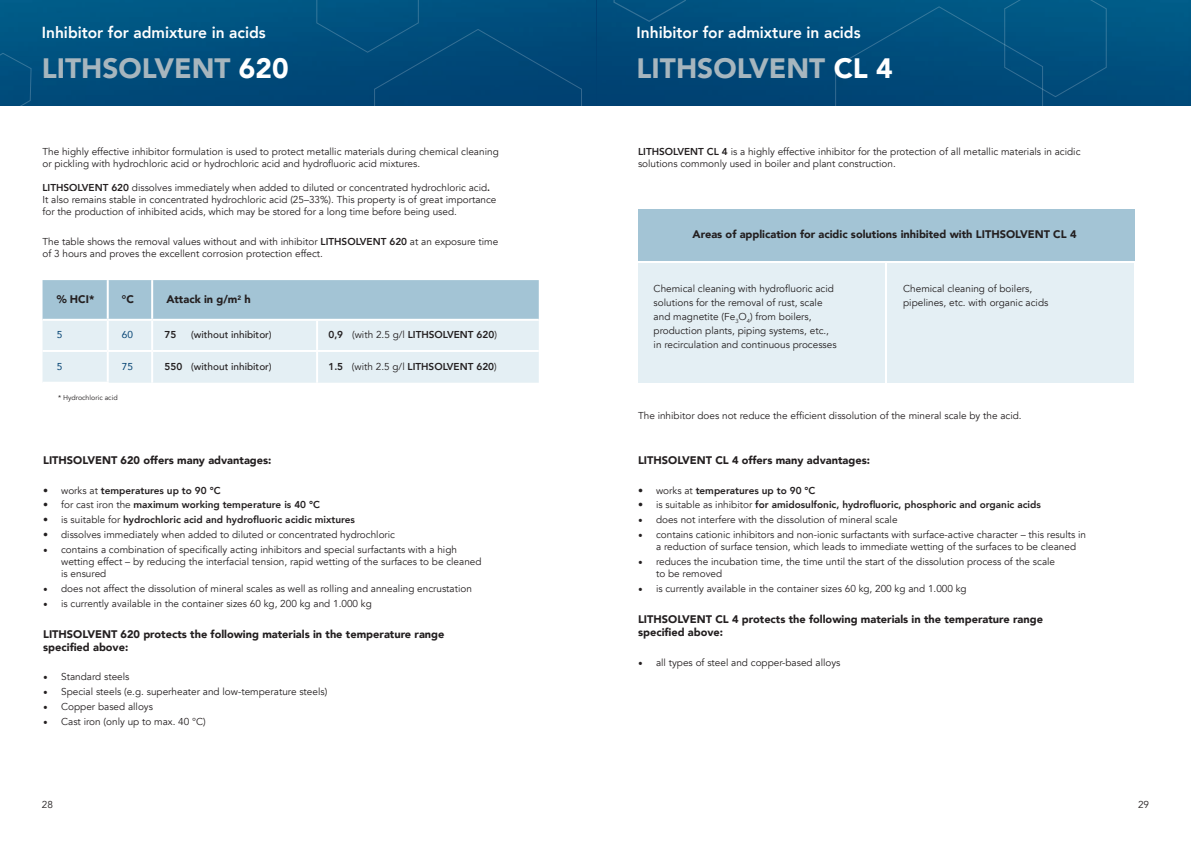
<style>
.page{position:relative;width:1191px;height:842px;background:#fff}
.page>*{position:absolute;margin:0;border:0;box-sizing:border-box;transform-origin:0 0}
.t1{font:900 28px "Avenir";color:#a7b6be}
.t2{font:800 16px "Avenir";color:#fff}
.t3{font:900 11px/13.2px "Avenir";color:#231f20}
.t4{font:10px/12px "Avenir";color:#231f20}
.t5{font:800 10px "Avenir";color:#231f20}
.t6{font:500 10px "Avenir";color:#231f20}
.t7{font:10px "Avenir";color:#004071}
.t8{font:7px "Avenir";color:#231f20}
.s1{color:#fff}
.s2{font-weight:800}
.s3{font-weight:400}
.s4{font-family:"Minion Pro";font-size:12px}
</style>
<div class="page">
<img style="left:597px;top:0;width:594px;height:106px">
<img style="left:0;top:0;width:595px;height:106px">
<svg style="left:0;top:52px;width:32px;height:54px;background:#024f7e"></svg>
<svg style="left:316px;top:0;width:266px;height:106px;background:#004a79"></svg>
<svg style="left:613px;top:0;width:74px;height:23px;background:#03517f"></svg>
<svg style="left:834px;top:0;width:273px;height:106px;background:#004f7d"></svg>
<svg style="left:43px;top:280px;width:496px;height:103px;background:#cadee7"></svg>
<hr style="left:107px;top:280px;width:2px;height:39px;background:#fff">
<hr style="left:151px;top:280px;width:2px;height:39px;background:#fff">
<hr style="left:43px;top:319px;width:65px;height:2px;background:#fff">
<hr style="left:108px;top:319px;width:44px;height:2px;background:#fff">
<hr style="left:107px;top:321px;width:2px;height:29px;background:#fff">
<hr style="left:152px;top:319px;width:387px;height:2px;background:#fff">
<hr style="left:151px;top:321px;width:2px;height:29px;background:#fff">
<hr style="left:43px;top:350px;width:65px;height:2px;background:#fff">
<hr style="left:108px;top:350px;width:44px;height:2px;background:#fff">
<hr style="left:107px;top:352px;width:2px;height:30px;background:#fff">
<hr style="left:152px;top:350px;width:387px;height:2px;background:#fff">
<hr style="left:151px;top:352px;width:2px;height:31px;background:#fff">
<hr style="left:43px;top:382px;width:66px;height:2px;background:#fff">
<hr style="left:316px;top:321px;width:2px;height:29px;background:#fff">
<hr style="left:316px;top:352px;width:2px;height:31px;background:#fff">
<div style="left:638px;top:210px;width:496px;height:51px;background:#a3c4d5"></div>
<div style="left:638px;top:264px;width:246px;height:119px;background:#e4eff4"></div>
<div style="left:887px;top:264px;width:247px;height:119px;background:#e4eff4"></div>
<h2 class="t2" style="left:42px;top:20px;width:225px">Inhibitor for admixture in acids</h2>
<h1 class="t1" style="left:42px;top:44px;width:248px">LITHSOLVENT <span class="s1">620</span></h1>
<p class="t4" style="left:42px;top:146px;width:458px">The highly effective inhibitor formulation is used to protect metallic materials during chemical cleaning or pickling with hydrochloric acid or hydrochloric acid and hydrofluoric acid mixtures.</p>
<p class="t4" style="left:42px;top:182px;width:455px"><span class="s2">LITHSOLVENT 620</span> dissolves immediately when added to diluted or concentrated hydrochloric acid<span class="s2">.<br></span>It also remains stable in concentrated hydrochloric acid (25–33%). This property is of great importance for the production of inhibited acids, which may be stored for a long time before being used.</p>
<p class="t4" style="left:42px;top:236px;width:457px">The table shows the removal values without and with inhibitor <span class="s2">LITHSOLVENT 620</span> at an exposure time of 3 hours and proves the excellent corrosion protection effect.</p>
<p class="t3" style="left:57px;top:293px;width:39px">% HCI*</p>
<p class="t3" style="left:122px;top:293px;width:13px">°C</p>
<p class="t3" style="left:166px;top:293px;width:86px">Attack in g/m<sup>2</sup> h</p>
<p class="t7" style="left:57px;top:327px;width:7px">5</p>
<p class="t7" style="left:122px;top:327px;width:13px">60</p>
<p class="t5" style="left:164px;top:327px;width:13px">75</p>
<p class="t6" style="left:191px;top:326px;width:82px">(without inhibitor)</p>
<p class="t5" style="left:328px;top:327px;width:170px">0,9 <span class="s3">(with 2.5 g/l</span> LITHSOLVENT 620<span class="s3">)</span></p>
<p class="t7" style="left:57px;top:358px;width:7px">5</p>
<p class="t7" style="left:122px;top:358px;width:13px">75</p>
<p class="t6" style="left:164px;top:358px;width:109px"><span class="s2">550</span> (without inhibitor)</p>
<p class="t5" style="left:328px;top:359px;width:170px">1.5 <span class="s3">(with 2.5 g/l</span> LITHSOLVENT 620<span class="s3">)</span></p>
<p class="t8" style="left:58px;top:394px;width:61px">* Hydrochloric acid</p>
<p class="t3" style="left:43px;top:453px;width:230px">LITHSOLVENT 620 offers many advantages:</p>
<p class="t5" style="left:43px;top:482px;width:179px"><span class="s3">• works at</span> temperatures up to 90 °C</p>
<p class="t5" style="left:43px;top:497px;width:278px"><span class="s3">• for cast iron the</span> maximum working temperature is 40 °C</p>
<p class="t5" style="left:43px;top:512px;width:313px"><span class="s3">• is suitable for</span> hydrochloric acid and hydrofluoric acidic mixtures</p>
<p class="t4" style="left:43px;top:529px;width:353px">• dissolves immediately when added to diluted or concentrated hydrochloric</p>
<p class="t4" style="left:61px;top:544px;width:422px;text-indent:-18px"><span class="s4">•</span> contains a combination of specifically acting inhibitors and special surfactants with a high wetting effect – by reducing the interfacial tension, rapid wetting of the surfaces to be cleaned is ensured</p>
<p class="t4" style="left:43px;top:582px;width:430px"><span class="s4">•</span> does not affect the dissolution of mineral scales as well as rolling and annealing encrustation</p>
<p class="t4" style="left:43px;top:597px;width:330px"><span class="s4">•</span> is currently available in the container sizes 60 kg, 200 kg and 1.000 kg</p>
<p class="t3" style="left:43px;top:627px;width:403px">LITHSOLVENT 620 protects the following materials in the temperature range specified above:</p>
<p class="t4" style="left:43px;top:671px;width:88px"><span class="s4">•</span> Standard steels</p>
<p class="t4" style="left:43px;top:686px;width:286px"><span class="s4">•</span> Special steels (e.g. superheater and low-temperature steels)</p>
<p class="t4" style="left:43px;top:701px;width:111px"><span class="s4">•</span> Copper based alloys</p>
<p class="t4" style="left:43px;top:716px;width:164px"><span class="s4">•</span> Cast iron (only up to max. 40 °C)</p>
<h2 class="t2" style="left:636px;top:20px;width:225px">Inhibitor for admixture in acids</h2>
<h1 class="t1" style="left:636px;top:44px;width:258px">LITHSOLVENT <span class="s1">CL 4</span></h1>
<p class="t4" style="left:638px;top:145px;width:444px"><span class="s2">LITHSOLVENT CL 4</span> is a highly effective inhibitor for the protection of all metallic materials in acidic solutions commonly used in boiler and plant construction.</p>
<p class="t3" style="left:692px;top:227px;width:385px">Areas of application for acidic solutions inhibited with LITHSOLVENT CL 4</p>
<p class="t4" style="left:653px;top:282px;width:184px;line-height:14px">Chemical cleaning with hydrofluoric acid solutions for the removal of rust, scale and magnetite (Fe<sub>3</sub>O<sub>4</sub>) from boilers, production plants, piping systems, etc., in recirculation and continuous processes</p>
<p class="t4" style="left:903px;top:282px;width:147px;line-height:14px">Chemical cleaning of boilers, pipelines, etc. with organic acids</p>
<p class="t4" style="left:638px;top:410px;width:385px">The inhibitor does not reduce the efficient dissolution of the mineral scale by the acid.</p>
<p class="t3" style="left:638px;top:453px;width:233px">LITHSOLVENT CL 4 offers many advantages:</p>
<p class="t5" style="left:638px;top:482px;width:179px"><span class="s3">• works at</span> temperatures up to 90 °C</p>
<p class="t5" style="left:638px;top:497px;width:404px"><span class="s3">• is suitable as inhibitor</span> for amidosulfonic, hydrofluoric, phosphoric and organic acids</p>
<p class="t4" style="left:638px;top:514px;width:261px"><span class="s4">•</span> does not interfere with the dissolution of mineral scale</p>
<p class="t4" style="left:656px;top:529px;width:431px;text-indent:-18px"><span class="s4">•</span> contains cationic inhibitors and non-ionic surfactants with surface-active character – this results in a reduction of surface tension, which leads to immediate wetting of the surfaces to be cleaned</p>
<p class="t4" style="left:656px;top:556px;width:401px;text-indent:-18px"><span class="s4">•</span> reduces the incubation time, the time until the start of the dissolution process of the scale to be removed</p>
<p class="t4" style="left:638px;top:582px;width:330px"><span class="s4">•</span> is currently available in the container sizes 60 kg, 200 kg and 1.000 kg</p>
<p class="t3" style="left:638px;top:612px;width:406px">LITHSOLVENT CL 4 protects the following materials in the temperature range specified above:</p>
<p class="t4" style="left:638px;top:656px;width:204px"><span class="s4">•</span> all types of steel and copper-based alloys</p>
<p class="t4" style="left:42px;top:799px;width:13px">28</p>
<p class="t4" style="left:1138px;top:799px;width:13px">29</p>
</div>
